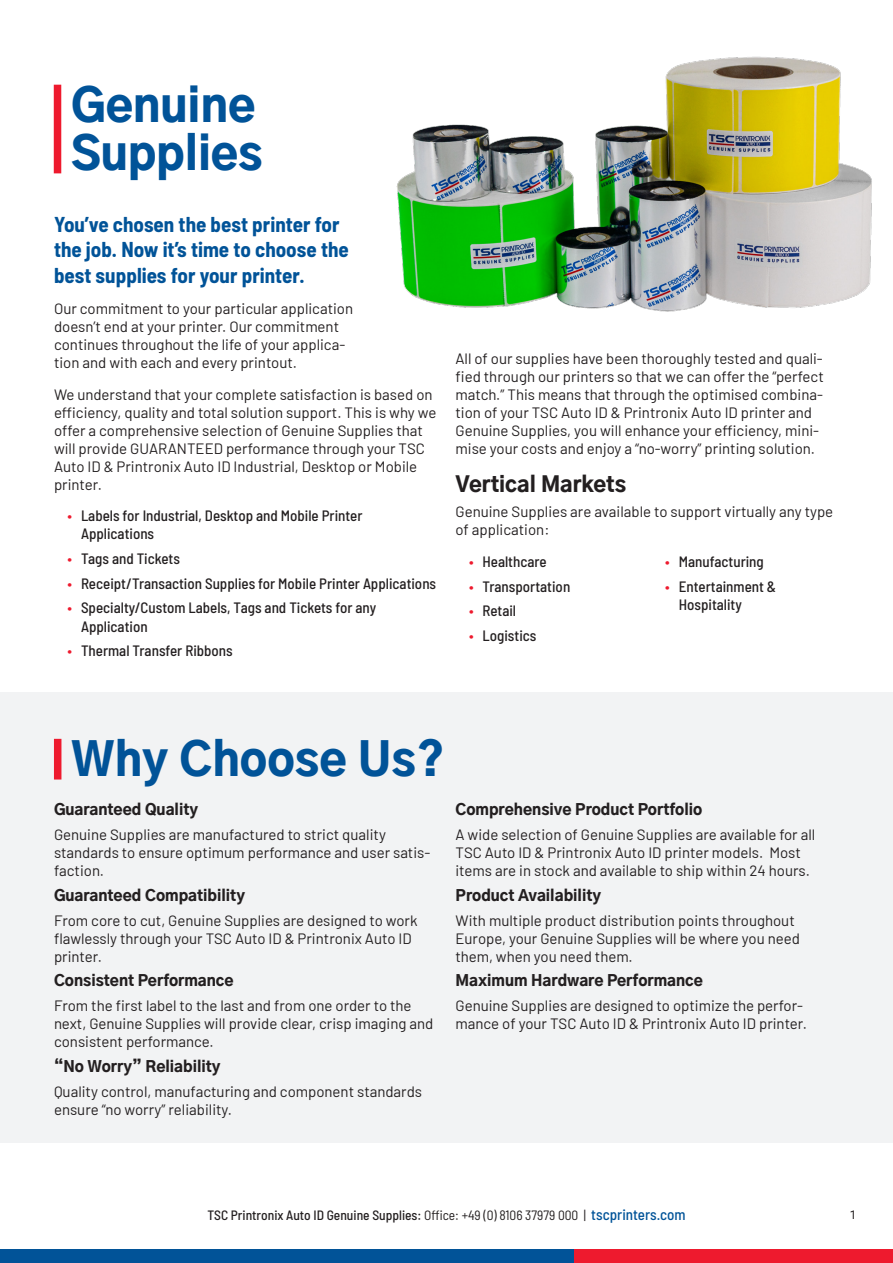
<style>
.page{position:relative;width:893px;height:1263px;background:#fff}
.page>*{position:absolute;margin:0;border:0;box-sizing:border-box;transform-origin:0 0}
.Main_Header_type_H1_LEFT{font:900 45px "Gothic A1";color:#015398}
.emphasis{font:700 semi-condensed 21px/25.5px "Barlow";color:#015398}
.Header_H1{font:900 21px "Gothic A1";color:#231f20}
.BODYCOPY{font:15px/18px "Barlow";color:#231f20}
.t1{font:500 semi-condensed 15px/18px "Barlow";color:#231f20}
.H2_Headers{font:900 15px "Gothic A1";color:#231f20}
.t2{font:500 semi-condensed 13.5px "Barlow";color:#231f20}
.t3{font:12px "Roboto";color:#231f20}
.s1{color:#ee1a2e}
.s2{font-weight:400}
.s3{font-size:15px;color:#015398}
</style>
<div class="page">
<div style="left:0;top:692px;width:893px;height:451px;background:#f2f3f4"></div>
<img style="left:396px;top:56px;width:476px;height:256px">
<div style="left:54px;top:85px;width:7px;height:88px;background:#ee1a2e"></div>
<div style="left:54px;top:739px;width:7px;height:40px;background:#ee1a2e"></div>
<div style="left:573px;top:1249px;width:320px;height:14px;background:#ee1a2e"></div>
<div style="left:0;top:1249px;width:573px;height:14px;background:#015398"></div>
<p class="Main_Header_type_H1_LEFT" style="left:71px;top:67px;width:186px">Genuine</p>
<p class="Main_Header_type_H1_LEFT" style="left:71px;top:115px;width:193px">Supplies</p>
<p class="emphasis" style="left:54px;top:210px;width:296px">You’ve chosen the best printer for the job. Now it’s time to choose the best supplies for your printer.</p>
<p class="BODYCOPY" style="left:54px;top:299px;width:301px">Our commitment to your particular application doesn’t end at your printer. Our commitment continues throughout the life of your applica&shy;tion and with each and every printout.</p>
<p class="BODYCOPY" style="left:54px;top:384px;width:384px">We understand that your complete satisfaction is based on efficiency, quality and total solution support. This is why we offer a comprehensive selection of Genuine Supplies that will provide GUARANTEED performance through your TSC Auto ID &amp; Printronix Auto ID Industrial, Desktop or Mobile printer.</p>
<p class="t1" style="left:81px;top:506px;width:283px;text-indent:-14px"><span class="s1">•</span> Labels for Industrial, Desktop and Mobile Printer<br>Applications</p>
<p class="t1" style="left:68px;top:548px;width:114px"><span class="s1">•</span> Tags and Tickets</p>
<p class="t1" style="left:68px;top:573px;width:370px"><span class="s1">•</span> Receipt/Transaction Supplies for Mobile Printer Applications</p>
<p class="t1" style="left:81px;top:598px;width:297px;text-indent:-14px"><span class="s1">•</span> Specialty/Custom Labels, Tags and Tickets for any<br>Application</p>
<p class="t1" style="left:68px;top:641px;width:167px"><span class="s1">•</span> Thermal Transfer Ribbons</p>
<p class="BODYCOPY" style="left:455px;top:348px;width:370px">All of our supplies have been thoroughly tested and quali&shy;fied through our printers so that we can offer the “perfect match.” This means that through the optimised combina&shy;tion of your TSC Auto ID &amp; Printronix Auto ID printer and Genuine Supplies, you will enhance your efficiency, mini&shy;mise your costs and enjoy a “no-worry” printing solution.</p>
<p class="Header_H1" style="left:455px;top:467px;width:172px">Vertical Markets</p>
<p class="BODYCOPY" style="left:455px;top:502px;width:379px">Genuine Supplies are available to support virtually any type of application:</p>
<p class="t1" style="left:469px;top:551px;width:79px"><span class="s1">•</span> Healthcare</p>
<p class="t1" style="left:469px;top:576px;width:103px"><span class="s1">•</span> Transportation</p>
<p class="t1" style="left:469px;top:601px;width:49px"><span class="s1">•</span> Retail</p>
<p class="t1" style="left:469px;top:625px;width:69px"><span class="s1">•</span> Logistics</p>
<p class="t1" style="left:665px;top:551px;width:100px"><span class="s1">•</span> Manufacturing</p>
<p class="t1" style="left:679px;top:576px;width:99px;text-indent:-14px"><span class="s1">•</span> Entertainment &amp;<br>Hospitality</p>
<p class="Main_Header_type_H1_LEFT" style="left:71px;top:721px;width:375px">Why Choose Us?</p>
<p class="H2_Headers" style="left:54px;top:797px;width:146px">Guaranteed Quality</p>
<p class="BODYCOPY" style="left:54px;top:824px;width:378px">Genuine Supplies are manufactured to strict quality standards to ensure optimum performance and user satis&shy;faction.</p>
<p class="H2_Headers" style="left:54px;top:883px;width:193px">Guaranteed Compatibility</p>
<p class="BODYCOPY" style="left:54px;top:910px;width:365px">From core to cut, Genuine Supplies are designed to work flawlessly through your TSC Auto ID &amp; Printronix Auto ID printer.</p>
<p class="H2_Headers" style="left:54px;top:968px;width:181px">Consistent Performance</p>
<p class="BODYCOPY" style="left:54px;top:995px;width:381px">From the first label to the last and from one order to the next, Genuine Supplies will provide clear, crisp imaging and consistent performance.</p>
<p class="H2_Headers" style="left:54px;top:1054px;width:168px">“No Worry” Reliability</p>
<p class="BODYCOPY" style="left:54px;top:1081px;width:370px">Quality control, manufacturing and component standards ensure “no worry” reliability.</p>
<p class="H2_Headers" style="left:455px;top:797px;width:248px">Comprehensive Product Portfolio</p>
<p class="BODYCOPY" style="left:455px;top:824px;width:361px">A wide selection of Genuine Supplies are available for all<br>TSC Auto ID &amp; Printronix Auto ID printer models. Most items are in stock and available to ship within 24 hours.</p>
<p class="H2_Headers" style="left:455px;top:883px;width:147px">Product Availability</p>
<p class="BODYCOPY" style="left:455px;top:910px;width:346px">With multiple product distribution points throughout<br>Europe, your Genuine Supplies will be where you need them, when you need them.</p>
<p class="H2_Headers" style="left:455px;top:968px;width:249px">Maximum Hardware Performance</p>
<p class="BODYCOPY" style="left:455px;top:995px;width:353px">Genuine Supplies are designed to optimize the perfor&shy;mance of your TSC Auto ID &amp; Printronix Auto ID printer.</p>
<p class="t2" style="left:207px;top:1205px;width:480px">TSC Printronix Auto ID Genuine Supplies: <span class="s2">Office: +49 (0) 8106 37979 000 |</span> <span class="s3">tscprinters.com</span></p>
<p class="t3" style="left:850px;top:1206px;width:8px">1</p>
</div>
